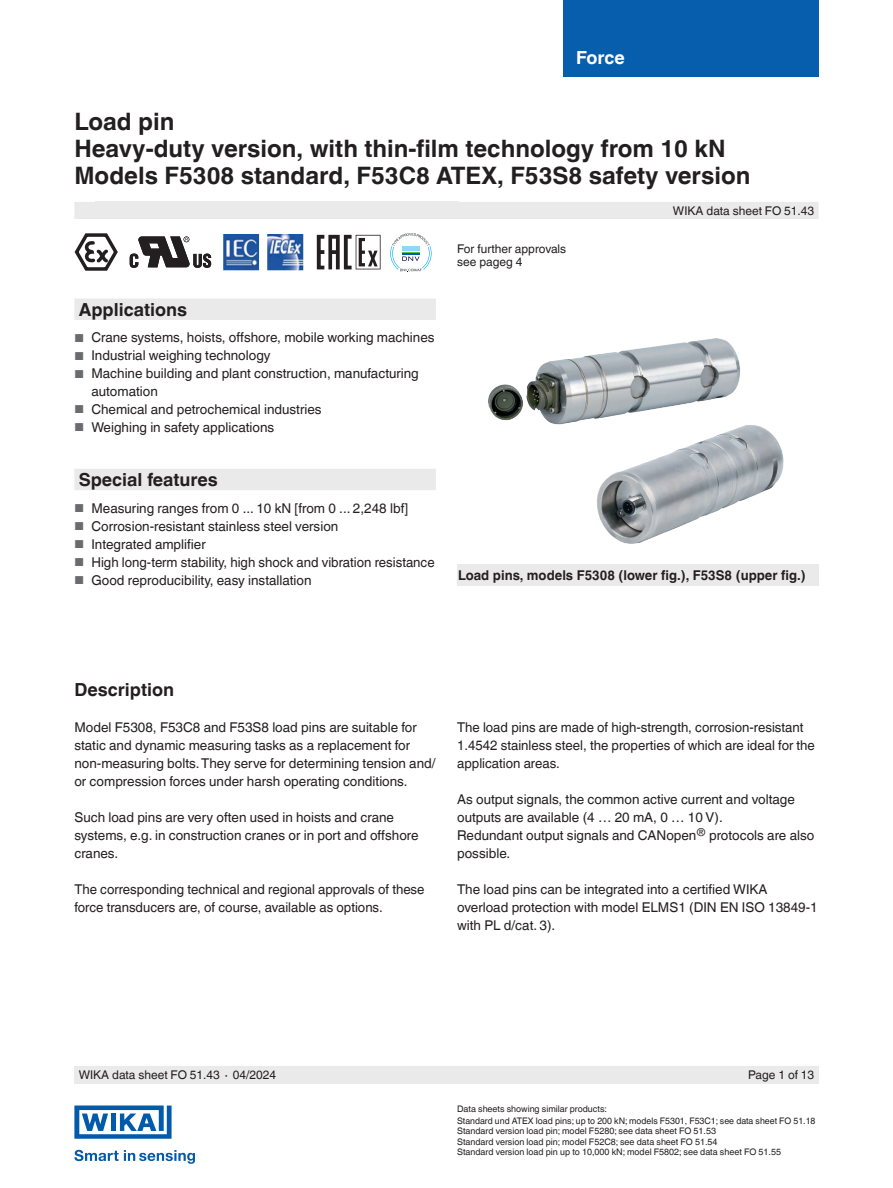
<style>
.page{position:relative;width:893px;height:1188px;background:#fff}
.page>*{position:absolute;margin:0;border:0;box-sizing:border-box;transform-origin:0 0}
.t1{font:700 24px/27px "Helvetica World";color:#231f20}
.t2{font:700 18px "Helvetica World";color:#231f20}
.t3{font:700 18px "Helvetica World";letter-spacing:-.005em;color:#fff}
.t4{font:13.5px/18px "Helvetica World";color:#231f20}
.t5{font:700 13.5px "Helvetica World";color:#231f20}
.t6{font:12px/13.5px "Helvetica World";color:#231f20}
.t7{font:9px/10.5px "Helvetica World";color:#231f20}
.s1{font-size:11.55px;color:#6a6b6f}
</style>
<div class="page">
<div style="left:563px;top:0;width:256px;height:77px;background:#075ead"></div>
<div style="left:74px;top:202px;width:745px;height:17px;background:#eaeaea"></div>
<div style="left:96px;top:202px;width:363px;height:17px;background:#eaeaea"></div>
<div style="left:74px;top:1066px;width:745px;height:18px;background:#eaeaea"></div>
<svg style="left:74px;top:1150px;width:121px;height:14px"></svg>
<svg style="left:74px;top:1106px;width:98px;height:33px"></svg>
<img style="left:488px;top:338px;width:296px;height:206px">
<svg style="left:390px;top:233px;width:42px;height:39px"></svg>
<svg style="left:317px;top:235px;width:64px;height:34px"></svg>
<svg style="left:130px;top:236px;width:81px;height:32px"></svg>
<svg style="left:74px;top:233px;width:44px;height:38px"></svg>
<img style="left:223px;top:234px;width:80px;height:36px">
<svg style="left:74px;top:298px;width:362px;height:192px"></svg>
<div style="left:457px;top:564px;width:362px;height:21px;background:#eaeaea"></div>
<h2 class="t3" style="left:576px;top:47px;width:50px">Force</h2>
<h1 class="t1" style="left:74px;top:108px;width:678px">Load pin<br>Heavy-duty version, with thin-film technology from 10 kN<br>Models F5308 standard, F53C8 ATEX, F53S8 safety version</h1>
<h2 class="t2" style="left:79px;top:299px;width:110px">Applications</h2>
<p class="t4" style="left:74px;top:329px;width:362px"><span class="s1">■</span> Crane systems, hoists, offshore, mobile working machines</p>
<p class="t4" style="left:74px;top:347px;width:198px"><span class="s1">■</span> Industrial weighing technology</p>
<p class="t4" style="left:91px;top:365px;width:329px;text-indent:-17px"><span class="s1">■</span> Machine building and plant construction, manufacturing automation</p>
<p class="t4" style="left:74px;top:400px;width:249px"><span class="s1">■</span> Chemical and petrochemical industries</p>
<p class="t4" style="left:74px;top:418px;width:201px"><span class="s1">■</span> Weighing in safety applications</p>
<h2 class="t2" style="left:79px;top:469px;width:141px">Special features</h2>
<p class="t4" style="left:74px;top:499px;width:335px"><span class="s1">■</span> Measuring ranges from 0 ... 10 kN [from 0 ... 2,248 lbf]</p>
<p class="t4" style="left:74px;top:517px;width:265px"><span class="s1">■</span> Corrosion-resistant stainless steel version</p>
<p class="t4" style="left:74px;top:535px;width:133px"><span class="s1">■</span> Integrated amplifier</p>
<p class="t4" style="left:74px;top:553px;width:362px"><span class="s1">■</span> High long-term stability, high shock and vibration resistance</p>
<p class="t4" style="left:74px;top:571px;width:239px"><span class="s1">■</span> Good reproducibility, easy installation</p>
<p class="t6" style="left:457px;top:242px;width:111px">For further approvals see pageg 4</p>
<p class="t6" style="left:673px;top:204px;width:143px">WIKA data sheet FO 51.43</p>
<p class="t5" style="left:458px;top:567px;width:349px">Load pins, models F5308 (lower fig.), F53S8 (upper fig.)</p>
<h2 class="t2" style="left:74px;top:679px;width:101px">Description</h2>
<p class="t4" style="left:74px;top:719px;width:363px">Model F5308, F53C8 and F53S8 load pins are suitable for static and dynamic measuring tasks as a replacement for non-measuring bolts. They serve for determining tension and/ or compression forces under harsh operating conditions.</p>
<p class="t4" style="left:74px;top:809px;width:346px">Such load pins are very often used in hoists and crane systems, e.g. in construction cranes or in port and offshore cranes.</p>
<p class="t4" style="left:74px;top:881px;width:352px">The corresponding technical and regional approvals of these force transducers are, of course, available as options.</p>
<p class="t4" style="left:457px;top:719px;width:359px">The load pins are made of high-strength, corrosion-resistant<br>1.4542 stainless steel, the properties of which are ideal for the application areas.</p>
<p class="t4" style="left:457px;top:791px;width:359px">As output signals, the common active current and voltage outputs are available (4 … 20 mA, 0 … 10 V).<br>Redundant output signals and CANopen<sup>®</sup> protocols are also possible.</p>
<p class="t4" style="left:457px;top:881px;width:362px">The load pins can be integrated into a certified WIKA overload protection with model ELMS1 (DIN EN ISO 13849-1 with PL d/cat. 3).</p>
<p class="t6" style="left:79px;top:1068px;width:199px">WIKA data sheet FO 51.43 ∙ 04/2024</p>
<p class="t6" style="left:748px;top:1068px;width:68px">Page 1 of 13</p>
<p class="t7" style="left:457px;top:1103px;width:360px;line-height:12px">Data sheets showing similar products:<br>Standard und ATEX load pins; up to 200 kN; models F5301, F53C1; see data sheet FO 51.18</p>
<p class="t7" style="left:457px;top:1126px;width:325px">Standard version load pin; model F5280; see data sheet FO 51.53<br>Standard version load pin; model F52C8; see data sheet FO 51.54<br>Standard version load pin up to 10,000 kN; model F5802; see data sheet FO 51.55</p>
</div>
